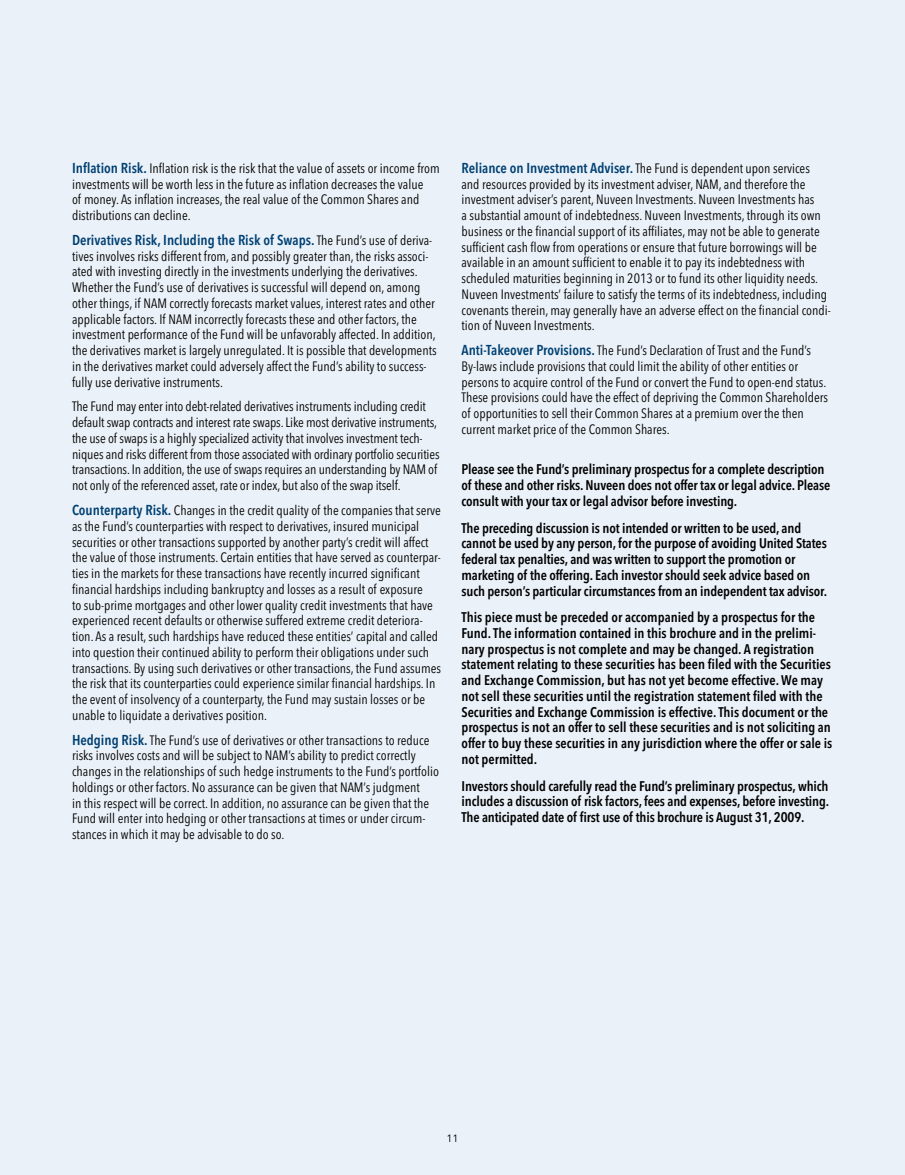
<style>
.page{position:relative;width:905px;height:1175px;background:#fff}
.page>*{position:absolute;margin:0;border:0;box-sizing:border-box;transform-origin:0 0}
.t1{font:600 condensed 14.25px "Avenir Next LT Pro";color:#004073}
.t2{font:600 condensed 13.8px/15.8px "Avenir Next LT Pro";letter-spacing:-.005em;color:#000}
.t3{font:condensed 13.5px/15.8px "Avenir Next LT Pro";color:#000}
.t4{font:10.5px "Avenir Next LT Pro";color:#000}
.s1{font-weight:600;font-size:14.25px;color:#004073}
.s2{font-weight:400;font-size:13.5px;color:#000}
</style>
<div class="page">
<div style="left:0;top:0;width:904px;height:1174px;background:#eaf1f8"></div>
<p class="t3" style="left:72px;top:160px;width:369px"><span class="s1">Inflation Risk.</span> Inflation risk is the risk that the value of assets or income from investments will be worth less in the future as inflation decreases the value<br>of money. As inflation increases, the real value of the Common Shares and distributions can decline.</p>
<p class="t1" style="left:72px;top:231px;width:362px">Derivatives Risk, Including the Risk of Swaps. <span class="s2">The Fund’s use of deriva-</span></p>
<p class="t3" style="left:72px;top:248px;width:366px">tives involves risks different from, and possibly greater than, the risks associ&shy;ated with investing directly in the investments underlying the derivatives.<br>Whether the Fund’s use of derivatives is successful will depend on, among other things, if NAM correctly forecasts market values, interest rates and other applicable factors. If NAM incorrectly forecasts these and other factors, the investment performance of the Fund will be unfavorably affected. In addition, the derivatives market is largely unregulated. It is possible that developments in the derivatives market could adversely affect the Fund’s ability to success&shy;fully use derivative instruments.</p>
<p class="t3" style="left:72px;top:399px;width:369px">The Fund may enter into debt-related derivatives instruments including credit default swap contracts and interest rate swaps. Like most derivative instruments, the use of swaps is a highly specialized activity that involves investment tech&shy;niques and risks different from those associated with ordinary portfolio securities transactions. In addition, the use of swaps requires an understanding by NAM of not only of the referenced asset, rate or index, but also of the swap itself.</p>
<p class="t3" style="left:72px;top:502px;width:370px"><span class="s1">Counterparty Risk.</span> Changes in the credit quality of the companies that serve as the Fund’s counterparties with respect to derivatives, insured municipal securities or other transactions supported by another party’s credit will affect the value of those instruments. Certain entities that have served as counterpar&shy;ties in the markets for these transactions have recently incurred significant financial hardships including bankruptcy and losses as a result of exposure<br>to sub-prime mortgages and other lower quality credit investments that have experienced recent defaults or otherwise suffered extreme credit deteriora&shy;tion. As a result, such hardships have reduced these entities’ capital and called into question their continued ability to perform their obligations under such transactions. By using such derivatives or other transactions, the Fund assumes the risk that its counterparties could experience similar financial hardships. In the event of insolvency of a counterparty, the Fund may sustain losses or be unable to liquidate a derivatives position.</p>
<p class="t3" style="left:72px;top:732px;width:368px"><span class="s1">Hedging Risk.</span> The Fund’s use of derivatives or other transactions to reduce risks involves costs and will be subject to NAM’s ability to predict correctly changes in the relationships of such hedge instruments to the Fund’s portfolio holdings or other factors. No assurance can be given that NAM’s judgment<br>in this respect will be correct. In addition, no assurance can be given that the Fund will enter into hedging or other transactions at times or under circum&shy;stances in which it may be advisable to do so.</p>
<p class="t3" style="left:461px;top:160px;width:371px"><span class="s1">Reliance on Investment Adviser.</span> The Fund is dependent upon services and resources provided by its investment adviser, NAM, and therefore the investment adviser’s parent, Nuveen Investments. Nuveen Investments has<br>a substantial amount of indebtedness. Nuveen Investments, through its own business or the financial support of its affiliates, may not be able to generate sufficient cash flow from operations or ensure that future borrowings will be available in an amount sufficient to enable it to pay its indebtedness with scheduled maturities beginning in 2013 or to fund its other liquidity needs.<br>Nuveen Investments’ failure to satisfy the terms of its indebtedness, including covenants therein, may generally have an adverse effect on the financial condi&shy;tion of Nuveen Investments.</p>
<p class="t3" style="left:461px;top:342px;width:368px"><span class="s1">Anti-Takeover Provisions.</span> The Fund’s Declaration of Trust and the Fund’s By-laws include provisions that could limit the ability of other entities or persons to acquire control of the Fund or convert the Fund to open-end status.<br>These provisions could have the effect of depriving the Common Shareholders of opportunities to sell their Common Shares at a premium over the then current market price of the Common Shares.</p>
<p class="t2" style="left:461px;top:462px;width:370px">Please see the Fund’s preliminary prospectus for a complete description of these and other risks. Nuveen does not offer tax or legal advice. Please consult with your tax or legal advisor before investing.</p>
<p class="t2" style="left:461px;top:520px;width:367px">The preceding discussion is not intended or written to be used, and cannot be used by any person, for the purpose of avoiding United States federal tax penalties, and was written to support the promotion or marketing of the offering. Each investor should seek advice based on such person’s particular circumstances from an independent tax advisor.</p>
<p class="t2" style="left:461px;top:609px;width:372px">This piece must be preceded or accompanied by a prospectus for the Fund. The information contained in this brochure and in the prelimi&shy;nary prospectus is not complete and may be changed. A registration statement relating to these securities has been filed with the Securities and Exchange Commission, but has not yet become effective. We may not sell these securities until the registration statement filed with the Securities and Exchange Commission is effective. This document or the prospectus is not an offer to sell these securities and is not soliciting an offer to buy these securities in any jurisdiction where the offer or sale is not permitted.</p>
<p class="t2" style="left:461px;top:777px;width:369px;text-align:justify">Investors should carefully read the Fund’s preliminary prospectus, which includes a discussion of risk factors, fees and expenses, before investing.<br>The anticipated date of first use of this brochure is August 31, 2009.</p>
<p class="t4" style="left:446px;top:1132px;width:14px">11</p>
</div>
